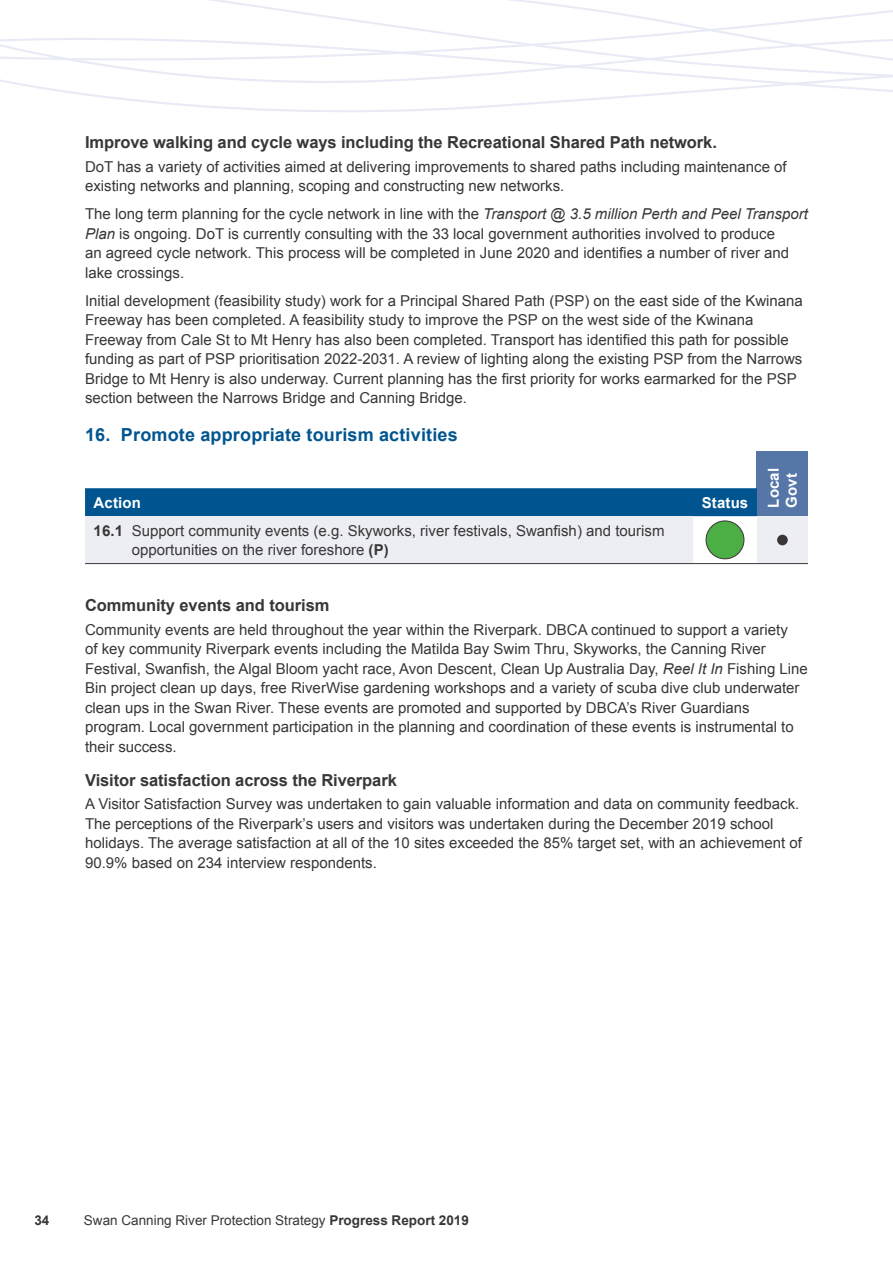
<style>
.page{position:relative;width:893px;height:1263px;background:#fff}
.page>*{position:absolute;margin:0;border:0;box-sizing:border-box;transform-origin:0 0}
.t1{font:700 18px "Arial";letter-spacing:.01em;color:#005590}
.t2{font:700 16.5px "Arial";letter-spacing:-.005em;color:#383637}
.table_tab{font:15px/19.5px "Arial";color:#383637}
.t3{font:700 15px/18px "Arial";letter-spacing:.01em;color:#fff}
.t4{font:13.5px "Arial";color:#383637}
.t5{font:700 13.5px "Arial";color:#383637}
.s1{font-style:italic}
.s2{font-weight:700}
</style>
<div class="page">
<svg style="left:38px;top:88px;width:855px;height:24px"></svg>
<svg style="left:0;top:0;width:893px;height:88px"></svg>
<div style="left:757px;top:452px;width:51px;height:64px;background:#5676a7"></div>
<svg style="left:85px;top:488px;width:723px;height:75px;background:#95b5ce"></svg>
<hr style="left:85px;top:563px;width:608px;height:1px;background:#383637">
<hr style="left:693px;top:563px;width:64px;height:1px;background:#383637">
<hr style="left:757px;top:563px;width:51px;height:1px;background:#383637">
<div style="left:706px;top:521px;width:38px;height:38px;background:#4caf45;border:1px solid #383637;border-radius:50%"></div>
<div style="left:777px;top:535px;width:11px;height:10px;background:#383637;border-radius:50%"></div>
<h3 class="t2" style="left:85px;top:131px;width:633px">Improve walking and cycle ways including the Recreational Shared Path network.</h3>
<p class="table_tab" style="left:85px;top:157px;width:703px">DoT has a variety of activities aimed at delivering improvements to shared paths including maintenance of existing networks and planning, scoping and constructing new networks.</p>
<p class="table_tab" style="left:85px;top:204px;width:724px">The long term planning for the cycle network in line with the <span class="s1">Transport @ 3.5 million Perth and Peel Transport Plan</span> is ongoing. DoT is currently consulting with the 33 local government authorities involved to produce<br>an agreed cycle network. This process will be completed in June 2020 and identifies a number of river and lake crossings.</p>
<p class="table_tab" style="left:85px;top:291px;width:719px">Initial development (feasibility study) work for a Principal Shared Path (PSP) on the east side of the Kwinana Freeway has been completed. A feasibility study to improve the PSP on the west side of the Kwinana Freeway from Cale St to Mt Henry has also been completed. Transport has identified this path for possible funding as part of PSP prioritisation 2022-2031. A review of lighting along the existing PSP from the Narrows Bridge to Mt Henry is also underway. Current planning has the first priority for works earmarked for the PSP section between the Narrows Bridge and Canning Bridge.</p>
<h2 class="t1" style="left:85px;top:423px;width:374px">16. Promote appropriate tourism activities</h2>
<p class="t3" style="left:94px;top:494px;width:49px">Action</p>
<p class="t3" style="left:702px;top:494px;width:48px">Status</p>
<p class="table_tab" style="left:132px;top:521px;width:534px;text-indent:-38px"><span class="s2">16.1</span> Support community events (e.g. Skyworks, river festivals, Swanfish) and tourism opportunities on the river foreshore <span class="s2">(P)</span></p>
<p class="t3" style="left:765px;top:508px;width:41px;rotate:-90deg">Local<br>Govt</p>
<h3 class="t2" style="left:85px;top:594px;width:246px">Community events and tourism</h3>
<p class="table_tab" style="left:85px;top:620px;width:724px">Community events are held throughout the year within the Riverpark. DBCA continued to support a variety<br>of key community Riverpark events including the Matilda Bay Swim Thru, Skyworks, the Canning River Festival, Swanfish, the Algal Bloom yacht race, Avon Descent, Clean Up Australia Day, <span class="s1">Reel It In</span> Fishing Line Bin project clean up days, free RiverWise gardening workshops and a variety of scuba dive club underwater clean ups in the Swan River. These events are promoted and supported by DBCA’s River Guardians program. Local government participation in the planning and coordination of these events is instrumental to their success.</p>
<h3 class="t2" style="left:85px;top:769px;width:313px">Visitor satisfaction across the Riverpark</h3>
<p class="table_tab" style="left:85px;top:794px;width:718px">A Visitor Satisfaction Survey was undertaken to gain valuable information and data on community feedback.<br>The perceptions of the Riverpark’s users and visitors was undertaken during the December 2019 school holidays. The average satisfaction at all of the 10 sites exceeded the 85% target set, with an achievement of 90.9% based on 234 interview respondents.</p>
<p class="t5" style="left:34px;top:1212px;width:17px">34</p>
<p class="t4" style="left:84px;top:1212px;width:386px">Swan Canning River Protection Strategy <span class="s2">Progress Report 2019</span></p>
</div>
